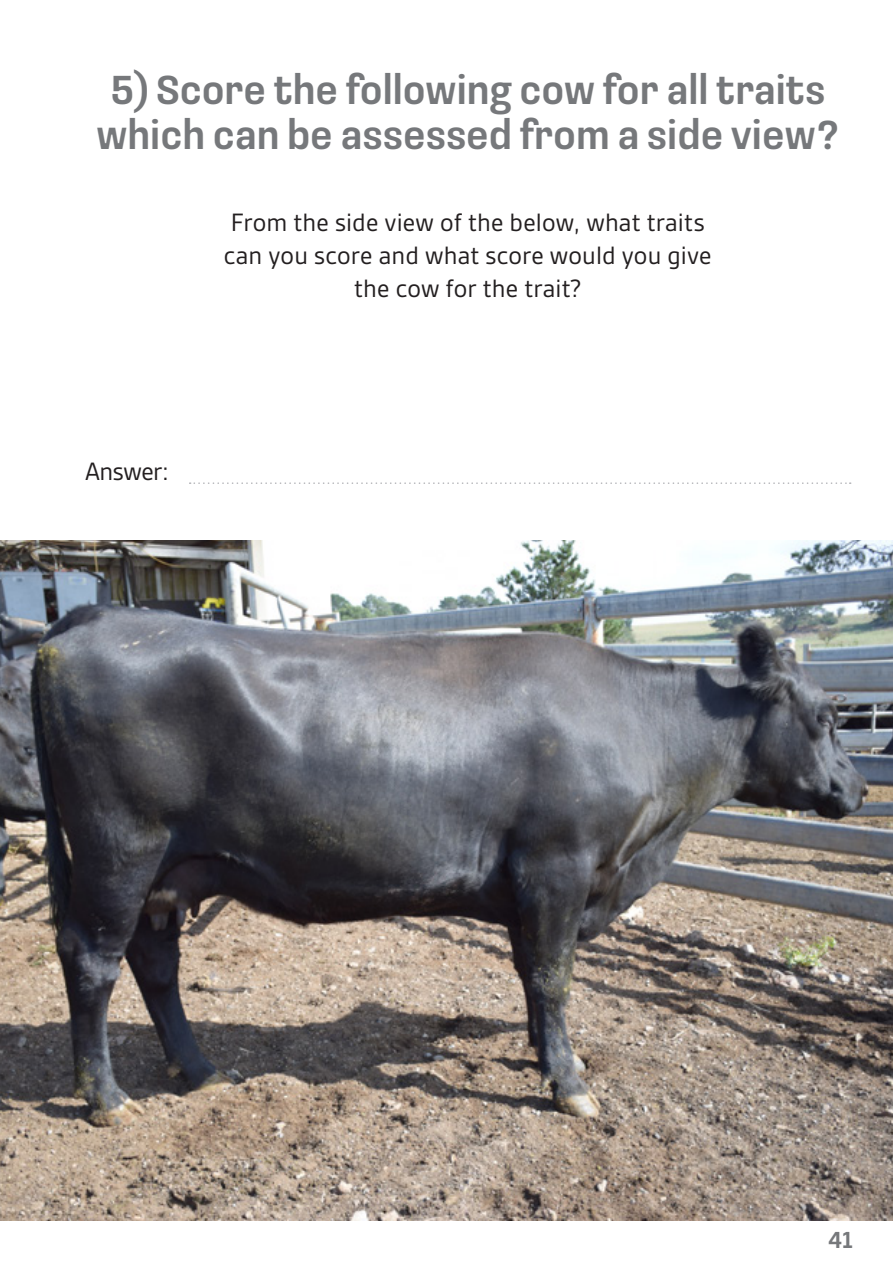
<style>
.page{position:relative;width:893px;height:1263px;background:#fff}
.page>*{position:absolute;margin:0;border:0;box-sizing:border-box;transform-origin:0 0}
.t1{font:500 42px/45px "Loos Condensed";color:#76787b;text-align:center}
.t2{font:27px/33px "Gesta";letter-spacing:.005em;color:#231f20;text-align:center}
.t3{font:500 24px "Loos Condensed";color:#76787b}
</style>
<div class="page">
<svg style="left:190px;top:482px;width:661px;height:2px"></svg>
<img style="left:0;top:540px;width:893px;height:680px">
<p class="t1" style="left:96px;top:65px;width:745px">5) Score the following cow for all traits which can be assessed from a side view?</p>
<p class="t2" style="left:224px;top:206px;width:489px">From the side view of the below, what traits can you score and what score would you give the cow for the trait?</p>
<p class="t2" style="left:85px;top:454px;width:85px">Answer:</p>
<p class="t3" style="left:828px;top:1223px;width:26px">41</p>
</div>
